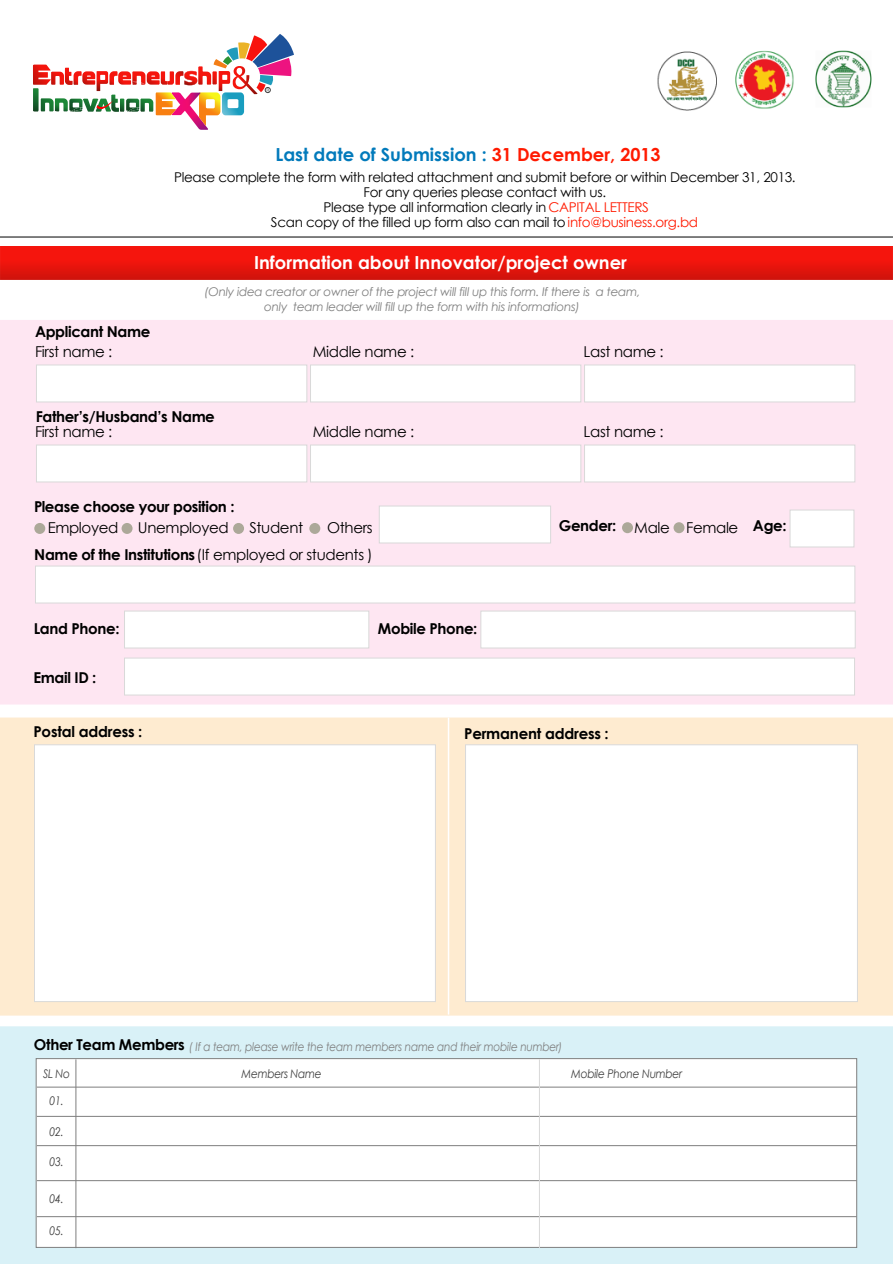
<style>
.page{position:relative;width:893px;height:1264px;background:#fff}
.page>*{position:absolute;margin:0;border:0;box-sizing:border-box;transform-origin:0 0}
.t1{font:700 18px "Century Gothic";color:#fff}
.t2{font:700 18px "Century Gothic";color:#027abb}
.t3{font:700 15px "Century Gothic";letter-spacing:-.025em;color:#000}
.t4{font:15px "Century Gothic";letter-spacing:-.025em;color:#000}
.t5{font:13.5px/15px "Century Gothic";letter-spacing:-.025em;color:#000;text-align:center}
.t6{font:italic 12px/14.4px "Century Gothic";letter-spacing:-.025em;color:#7f7f7f;text-align:center}
.t7{font:italic 12px "Century Gothic";letter-spacing:-.025em;color:#7f7f7f;scale:.88 1}
.t8{font:italic 12px "Century Gothic";letter-spacing:-.025em;color:#404040;scale:.88 1}
.s1{color:#ff1a00}
.s2{font-weight:700}
.s3{font-weight:400}
.s4{font-weight:700;font-style:normal;font-size:15px;color:#000}
</style>
<div class="page">
<div style="left:0;top:320px;width:893px;height:384px;background:#fee6f2"></div>
<div style="left:0;top:717px;width:893px;height:298px;background:#feebd0"></div>
<hr style="left:0;top:236px;width:893px;height:2px;background:#808080">
<div style="left:0;top:246px;width:893px;height:34px;background:linear-gradient(to bottom,#ff160d,#d5130c)"></div>
<div style="left:34px;top:523px;width:11px;height:11px;background:#aca899;border-radius:50%"></div>
<div style="left:122px;top:523px;width:11px;height:11px;background:#aca899;border-radius:50%"></div>
<div style="left:233px;top:523px;width:11px;height:11px;background:#aca899;border-radius:50%"></div>
<div style="left:309px;top:523px;width:11px;height:11px;background:#aca899;border-radius:50%"></div>
<svg style="left:33px;top:34px;width:261px;height:96px"></svg>
<div style="left:36px;top:365px;width:271px;height:37px;background:#fff"></div>
<div style="left:36px;top:365px;width:271px;height:37px;border:1px solid #d9d9d9"></div>
<div style="left:310px;top:365px;width:271px;height:37px;background:#fff"></div>
<div style="left:310px;top:365px;width:271px;height:37px;border:1px solid #d9d9d9"></div>
<div style="left:584px;top:365px;width:271px;height:37px;background:#fff"></div>
<div style="left:584px;top:365px;width:271px;height:37px;border:1px solid #d9d9d9"></div>
<div style="left:36px;top:445px;width:271px;height:37px;background:#fff"></div>
<div style="left:36px;top:445px;width:271px;height:37px;border:1px solid #d9d9d9"></div>
<div style="left:310px;top:445px;width:271px;height:37px;background:#fff"></div>
<div style="left:310px;top:445px;width:271px;height:37px;border:1px solid #d9d9d9"></div>
<div style="left:584px;top:445px;width:271px;height:37px;background:#fff"></div>
<div style="left:584px;top:445px;width:271px;height:37px;border:1px solid #d9d9d9"></div>
<div style="left:379px;top:506px;width:172px;height:37px;background:#fff"></div>
<div style="left:379px;top:506px;width:172px;height:37px;border:1px solid #d9d9d9"></div>
<div style="left:35px;top:566px;width:820px;height:37px;background:#fff"></div>
<div style="left:35px;top:566px;width:820px;height:37px;border:1px solid #d9d9d9"></div>
<div style="left:124px;top:611px;width:245px;height:37px;background:#fff"></div>
<div style="left:124px;top:611px;width:245px;height:37px;border:1px solid #d9d9d9"></div>
<div style="left:124px;top:658px;width:730px;height:37px;background:#fff"></div>
<div style="left:124px;top:658px;width:731px;height:37px;border:1px solid #d9d9d9"></div>
<div style="left:481px;top:611px;width:374px;height:37px;background:#fff"></div>
<div style="left:481px;top:611px;width:374px;height:37px;border:1px solid #d9d9d9"></div>
<div style="left:622px;top:522px;width:11px;height:11px;background:#aca899;border-radius:50%"></div>
<div style="left:674px;top:522px;width:10px;height:11px;background:#aca899;border-radius:50%"></div>
<div style="left:790px;top:510px;width:64px;height:37px;background:#fff"></div>
<div style="left:790px;top:510px;width:64px;height:37px;border:1px solid #d9d9d9"></div>
<div style="left:0;top:1026px;width:893px;height:238px;background:#d9f1f7"></div>
<div style="left:34px;top:745px;width:401px;height:256px;background:#fff"></div>
<div style="left:34px;top:745px;width:401px;height:256px;border:1px solid #d9d9d9"></div>
<div style="left:465px;top:745px;width:392px;height:256px;background:#fff"></div>
<div style="left:465px;top:745px;width:392px;height:256px;border:1px solid #d9d9d9"></div>
<svg style="left:447px;top:717px;width:3px;height:299px"></svg>
<img style="left:657px;top:50px;width:215px;height:61px">
<svg style="left:37px;top:1059px;width:820px;height:189px;background:#fafafa"></svg>
<h1 class="t2" style="left:275px;top:141px;width:387px">Last date of Submission : <span class="s1">31 December, 2013</span></h1>
<p class="t5" style="left:174px;top:170px;width:623px">Please complete the form with related attachment and submit before or within December 31, 2013.<br>For any queries please contact with us.<br>Please type all information clearly in <span class="s1">CAPITAL LETTERS<br></span>Scan copy of the filled up form also can mail to <span class="s1">info@business.org.bd</span></p>
<h1 class="t1" style="left:254px;top:249px;width:374px">Information about Innovator/project owner</h1>
<p class="t3" style="left:35px;top:320px;width:117px">Applicant Name</p>
<p class="t6" style="left:204px;top:284px;width:438px">(Only idea creator or owner of the project will fill up this form. If there is a team, only team leader will fill up the form with his informations)</p>
<p class="t4" style="left:35px;top:341px;width:79px">First name :</p>
<p class="t4" style="left:313px;top:341px;width:103px">Middle name :</p>
<p class="t4" style="left:584px;top:341px;width:82px">Last name :</p>
<p class="t3" style="left:36px;top:405px;width:180px">Father’s/Husband’s Name</p>
<p class="t4" style="left:35px;top:421px;width:79px">First name :</p>
<p class="t4" style="left:313px;top:421px;width:103px">Middle name :</p>
<p class="t4" style="left:584px;top:421px;width:82px">Last name :</p>
<p class="t3" style="left:34px;top:495px;width:202px">Please choose your position :</p>
<p class="t4" style="left:34px;top:544px;width:340px"><span class="s2">Name of the Institutions</span>(If employed or students )</p>
<p class="t4" style="left:48px;top:517px;width:72px">Employed</p>
<p class="t4" style="left:138px;top:517px;width:92px">Unemployed</p>
<p class="t4" style="left:249px;top:517px;width:55px">Student</p>
<p class="t4" style="left:327px;top:517px;width:47px">Others</p>
<p class="t3" style="left:34px;top:617px;width:87px">Land Phone:</p>
<p class="t3" style="left:378px;top:617px;width:101px">Mobile Phone:</p>
<p class="t3" style="left:33px;top:666px;width:65px">Email ID :</p>
<p class="t3" style="left:559px;top:514px;width:229px">Gender: <span class="s3">Male Female</span> Age:</p>
<p class="t3" style="left:33px;top:720px;width:110px">Postal address :</p>
<p class="t3" style="left:464px;top:722px;width:146px">Permanent address :</p>
<p class="t7" style="left:34px;top:1038px;width:602px"><span class="s4">Other Team Members</span> ( If a team, please write the team members name and their mobile number)</p>
<p class="t8" style="left:43px;top:1065px;width:32px">SL No</p>
<p class="t8" style="left:50px;top:1092px;width:18px">01.</p>
<p class="t8" style="left:50px;top:1123px;width:18px">02.</p>
<p class="t8" style="left:50px;top:1153px;width:18px">03.</p>
<p class="t8" style="left:50px;top:1190px;width:18px">04.</p>
<p class="t8" style="left:50px;top:1222px;width:18px">05.</p>
<p class="t8" style="left:242px;top:1065px;width:93px">Members Name</p>
<p class="t8" style="left:571px;top:1065px;width:128px">Mobile Phone Number</p>
</div>
